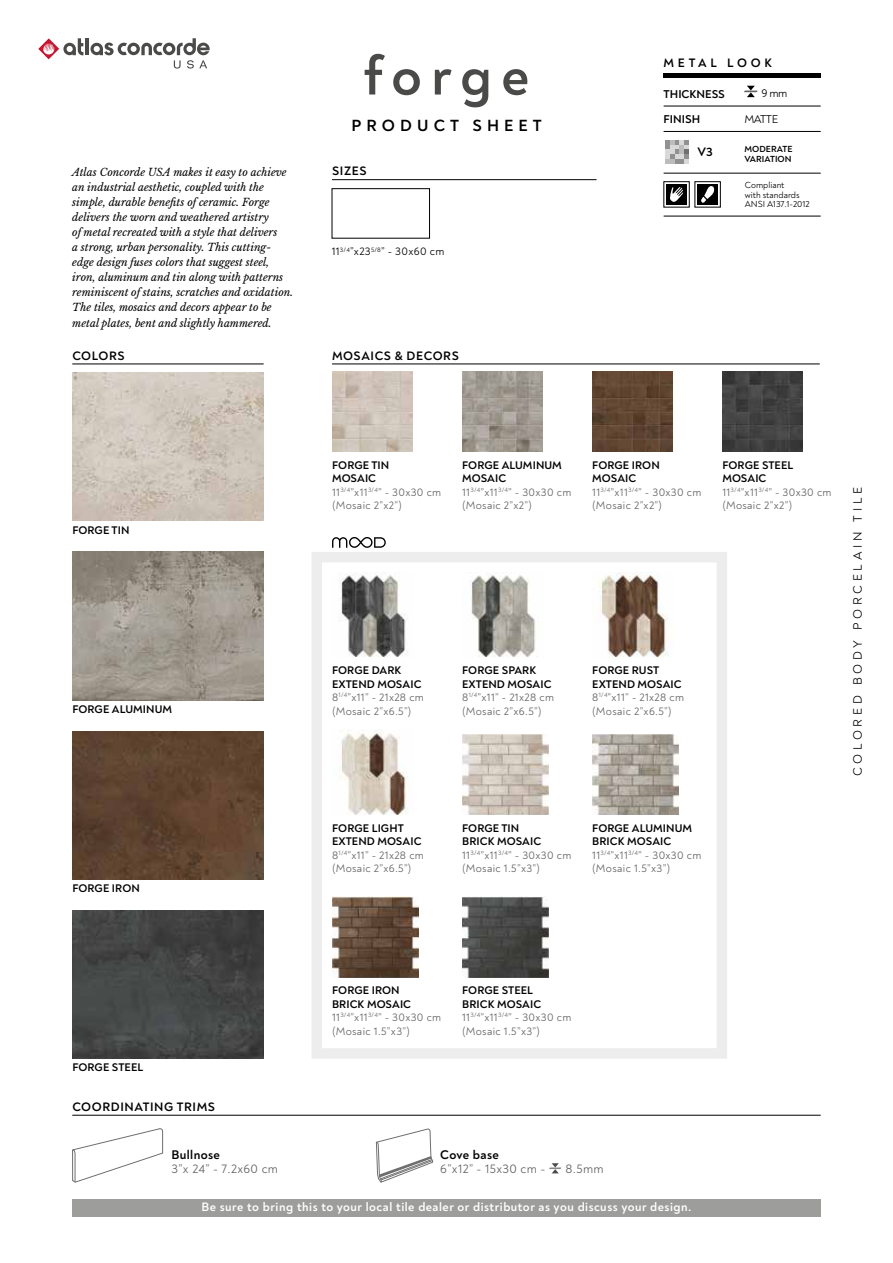
<style>
.page{position:relative;width:893px;height:1263px;background:#fff}
.page>*{position:absolute;margin:0;border:0;box-sizing:border-box;transform-origin:0 0}
.t1{font:700 55.5px "Noah";letter-spacing:.16em;color:#4a4a49}
.t2{font:700 16.5px "Noah";letter-spacing:.31em;color:#000}
.t3{font:12.75px "Noah";letter-spacing:.03em;color:#646363}
.t4{font:700 12.75px "Noah";letter-spacing:.03em;color:#000}
.t5{font:700 12.45px "Noah";letter-spacing:.04em;color:#fff}
.t6{font:700 12.45px "Noah";letter-spacing:.05em;color:#000}
.t7{font:12.45px "Noah";letter-spacing:.3em;color:#000}
.t8{font:700 12.45px "Noah";letter-spacing:.3em;color:#000}
.t9{font:700 11.55px "Noah";color:#000}
.t10{font:11.55px "Noah";letter-spacing:-.035em;color:#000}
.t11{font:11.25px/13.5px "Noah";letter-spacing:.03em;color:#646363}
.t12{font:700 11.25px "Noah";letter-spacing:.01em;color:#000}
.t13{font:11.25px "Noah";letter-spacing:.03em;color:#000}
.t14{font:italic 10.5px/15px "Libre Baskerville";color:#000}
.t15{font:9px/9.8px "Noah";color:#000}
.t16{font:700 9px/10.5px "Noah";letter-spacing:.01em;color:#000}
.s1{font-weight:700;color:#000}
</style>
<div class="page">
<hr style="left:332px;top:364px;width:488px;height:1px;background:#000">
<hr style="left:85px;top:38px;width:4px;height:17px;background:#4a4a49">
<svg style="left:91px;top:38px;width:119px;height:31px"></svg>
<svg style="left:38px;top:38px;width:45px;height:21px"></svg>
<hr style="left:72px;top:1115px;width:749px;height:1px;background:#000">
<svg style="left:72px;top:1128px;width:91px;height:55px"></svg>
<svg style="left:376px;top:1128px;width:58px;height:55px"></svg>
<svg style="left:549px;top:1163px;width:12px;height:10px"></svg>
<div style="left:695px;top:181px;width:26px;height:26px;border:1px solid #000"></div>
<div style="left:697px;top:184px;width:21px;height:21px;background:#000"></div>
<svg style="left:701px;top:186px;width:14px;height:17px"></svg>
<div style="left:666px;top:184px;width:21px;height:21px;background:#000"></div>
<svg style="left:670px;top:187px;width:13px;height:15px"></svg>
<svg style="left:744px;top:86px;width:13px;height:11px"></svg>
<hr style="left:664px;top:73px;width:157px;height:4px;background:#000">
<hr style="left:664px;top:106px;width:157px;height:1px;background:#000">
<hr style="left:664px;top:131px;width:157px;height:1px;background:#000">
<hr style="left:664px;top:173px;width:157px;height:1px;background:#000">
<hr style="left:664px;top:216px;width:157px;height:1px;background:#000">
<svg style="left:665px;top:140px;width:24px;height:24px"></svg>
<hr style="left:72px;top:364px;width:192px;height:1px;background:#000">
<img style="left:72px;top:552px;width:192px;height:148px">
<img style="left:72px;top:373px;width:192px;height:148px">
<img style="left:72px;top:731px;width:192px;height:148px">
<img style="left:72px;top:910px;width:192px;height:149px">
<div style="left:72px;top:1199px;width:749px;height:17px;background:#9d9d9c"></div>
<svg style="left:312px;top:552px;width:415px;height:507px"></svg>
<svg style="left:332px;top:537px;width:54px;height:11px"></svg>
<hr style="left:332px;top:179px;width:264px;height:1px;background:#000">
<img style="left:592px;top:372px;width:80px;height:80px">
<img style="left:462px;top:372px;width:80px;height:80px">
<img style="left:332px;top:372px;width:80px;height:80px">
<img style="left:722px;top:371px;width:80px;height:81px">
<img style="left:592px;top:572px;width:82px;height:85px">
<img style="left:462px;top:572px;width:82px;height:85px">
<img style="left:332px;top:572px;width:82px;height:85px">
<img style="left:332px;top:730px;width:82px;height:85px">
<img style="left:462px;top:735px;width:87px;height:80px">
<img style="left:592px;top:735px;width:87px;height:80px">
<img style="left:332px;top:897px;width:87px;height:80px">
<img style="left:462px;top:897px;width:87px;height:80px">
<div style="left:332px;top:188px;width:98px;height:50px;border:1px solid #000"></div>
<p class="t14" style="left:72px;top:165px;width:222px">Atlas Concorde USA makes it easy to achieve an industrial aesthetic, coupled with the simple, durable benefits of ceramic. Forge delivers the worn and weathered artistry<br>of metal recreated with a style that delivers<br>a strong, urban personality. This cutting&shy;edge design fuses colors that suggest steel, iron, aluminum and tin along with patterns reminiscent of stains, scratches and oxidation.<br>The tiles, mosaics and decors appear to be metal plates, bent and slightly hammered.</p>
<p class="t6" style="left:72px;top:348px;width:54px">COLORS</p>
<h1 class="t1" style="left:364px;top:41px;width:167px">forge</h1>
<h2 class="t2" style="left:352px;top:115px;width:192px">PRODUCT SHEET</h2>
<p class="t6" style="left:332px;top:163px;width:36px">SIZES</p>
<p class="t13" style="left:332px;top:245px;width:114px">11<sup>3/4</sup>”x23<sup>5/8</sup>” - 30x60 cm</p>
<p class="t6" style="left:332px;top:348px;width:128px">MOSAICS &amp; DECORS</p>
<p class="t8" style="left:664px;top:55px;width:110px">METAL LOOK</p>
<p class="t9" style="left:664px;top:87px;width:63px">THICKNESS</p>
<p class="t10" style="left:761px;top:86px;width:28px">9 mm</p>
<p class="t9" style="left:664px;top:112px;width:38px">FINISH</p>
<p class="t10" style="left:744px;top:112px;width:35px">MATTE</p>
<p class="t6" style="left:697px;top:144px;width:17px">V3</p>
<p class="t16" style="left:744px;top:143px;width:50px">MODERATE<br>VARIATION</p>
<p class="t15" style="left:745px;top:180px;width:66px">Compliant<br>with standards<br>ANSI A137.1-2012</p>
<p class="t12" style="left:72px;top:523px;width:59px">FORGE TIN</p>
<p class="t12" style="left:72px;top:702px;width:101px">FORGE ALUMINUM</p>
<p class="t12" style="left:72px;top:881px;width:69px">FORGE IRON</p>
<p class="t11" style="left:332px;top:458px;width:111px"><span class="s1">FORGE TIN<br>MOSAIC<br></span>11<sup>3/4</sup>”x11<sup>3/4</sup>” - 30x30 cm (Mosaic 2”x2”)</p>
<p class="t11" style="left:462px;top:458px;width:111px"><span class="s1">FORGE ALUMINUM<br>MOSAIC<br></span>11<sup>3/4</sup>”x11<sup>3/4</sup>” - 30x30 cm (Mosaic 2”x2”)</p>
<p class="t11" style="left:592px;top:458px;width:111px"><span class="s1">FORGE IRON<br>MOSAIC<br></span>11<sup>3/4</sup>”x11<sup>3/4</sup>” - 30x30 cm (Mosaic 2”x2”)</p>
<p class="t11" style="left:722px;top:458px;width:111px"><span class="s1">FORGE STEEL<br>MOSAIC<br></span>11<sup>3/4</sup>”x11<sup>3/4</sup>” - 30x30 cm (Mosaic 2”x2”)</p>
<p class="t11" style="left:332px;top:664px;width:93px"><span class="s1">FORGE DARK<br>EXTEND MOSAIC<br></span>8<sup>1/4</sup>”x11” - 21x28 cm (Mosaic 2”x6.5”)</p>
<p class="t11" style="left:462px;top:664px;width:93px"><span class="s1">FORGE SPARK<br>EXTEND MOSAIC<br></span>8<sup>1/4</sup>”x11” - 21x28 cm (Mosaic 2”x6.5”)</p>
<p class="t11" style="left:592px;top:664px;width:93px"><span class="s1">FORGE RUST<br>EXTEND MOSAIC<br></span>8<sup>1/4</sup>”x11” - 21x28 cm (Mosaic 2”x6.5”)</p>
<p class="t11" style="left:332px;top:821px;width:93px"><span class="s1">FORGE LIGHT<br>EXTEND MOSAIC<br></span>8<sup>1/4</sup>”x11” - 21x28 cm (Mosaic 2”x6.5”)</p>
<p class="t11" style="left:462px;top:821px;width:111px"><span class="s1">FORGE TIN<br>BRICK MOSAIC<br></span>11<sup>3/4</sup>”x11<sup>3/4</sup>” - 30x30 cm (Mosaic 1.5”x3”)</p>
<p class="t11" style="left:592px;top:821px;width:111px"><span class="s1">FORGE ALUMINUM<br>BRICK MOSAIC<br></span>11<sup>3/4</sup>”x11<sup>3/4</sup>” - 30x30 cm (Mosaic 1.5”x3”)</p>
<p class="t7" style="left:850px;top:776px;width:290px;rotate:-90deg">COLORED BODY PORCELAIN TILE</p>
<p class="t12" style="left:72px;top:1060px;width:72px">FORGE STEEL</p>
<p class="t6" style="left:72px;top:1099px;width:144px">COORDINATING TRIMS</p>
<p class="t4" style="left:171px;top:1147px;width:50px">Bullnose</p>
<p class="t3" style="left:171px;top:1161px;width:108px">3”x 24” - 7.2x60 cm</p>
<p class="t11" style="left:332px;top:984px;width:111px"><span class="s1">FORGE IRON<br>BRICK MOSAIC<br></span>11<sup>3/4</sup>”x11<sup>3/4</sup>” - 30x30 cm (Mosaic 1.5”x3”)</p>
<p class="t11" style="left:462px;top:984px;width:111px"><span class="s1">FORGE STEEL<br>BRICK MOSAIC<br></span>11<sup>3/4</sup>”x11<sup>3/4</sup>” - 30x30 cm (Mosaic 1.5”x3”)</p>
<p class="t4" style="left:440px;top:1147px;width:60px">Cove base</p>
<p class="t3" style="left:440px;top:1161px;width:107px">6”x12” - 15x30 cm -</p>
<p class="t3" style="left:565px;top:1161px;width:40px">8.5mm</p>
<p class="t5" style="left:201px;top:1199px;width:492px">Be sure to bring this to your local tile dealer or distributor as you discuss your design.</p>
</div>
